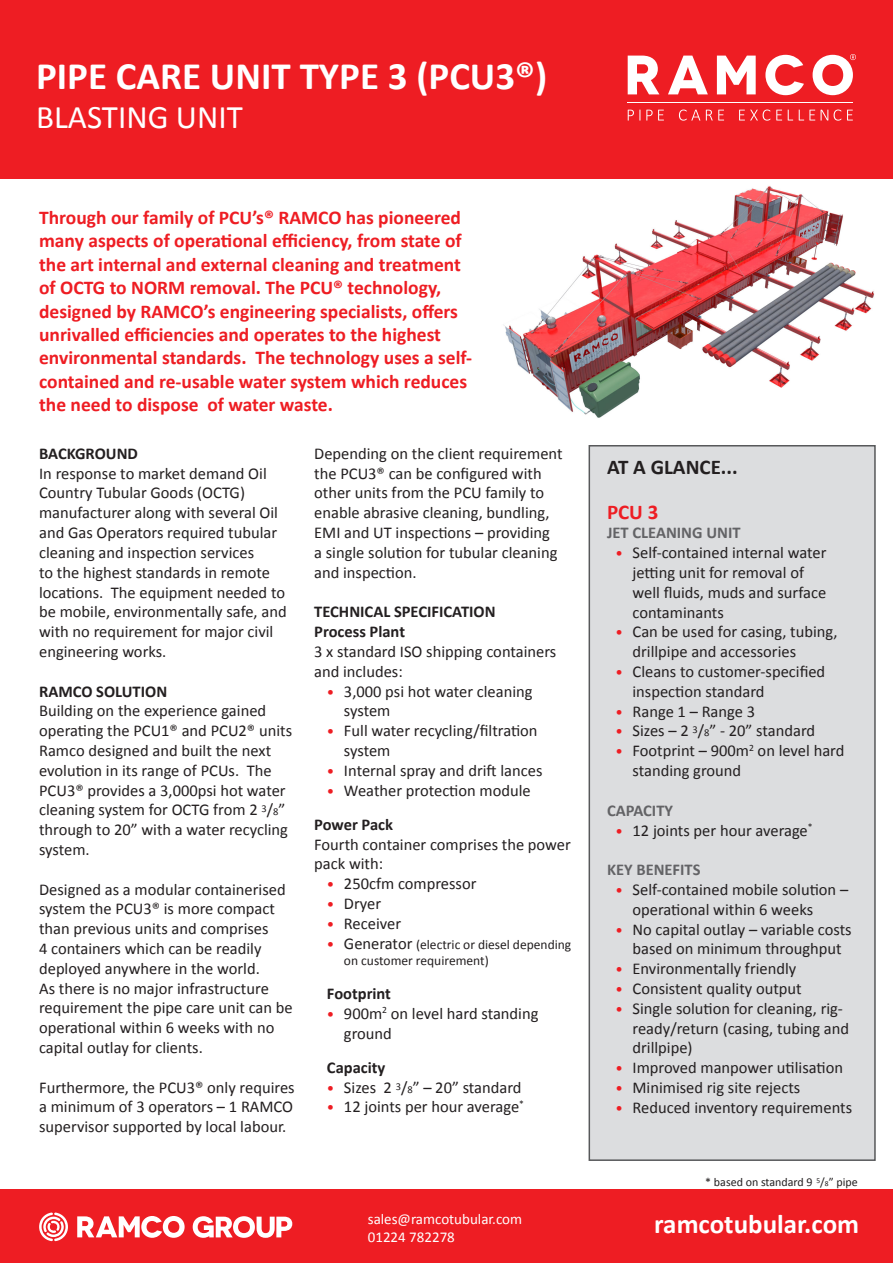
<style>
.page{position:relative;width:893px;height:1263px;background:#fff}
.page>*{position:absolute;margin:0;border:0;box-sizing:border-box;transform-origin:0 0}
.t1{font:700 39px "Calibri";color:#fff}
.t2{font:33px "Calibri";color:#fff}
.t3{font:700 27px "Calibri";color:#fff}
.t4{font:700 21px "Calibri";color:#231f20}
.t5{font:700 21px "Calibri";color:#ee1d23}
.t6{font:700 19.5px/23.4px "Calibri";color:#ee1d23}
.t7{font:16.5px/19.8px "Calibri";color:#231f20}
.t8{font:700 16.5px "Calibri";color:#231f20}
.t9{font:700 16.5px "Calibri";color:#636366}
.t10{font:15px "Calibri";color:#fff}
.t11{font:13.5px/16.2px "Calibri";color:#231f20}
.t12{font:12px "Calibri";color:#231f20}
.s1{font-size:10.5px}
.s2{font-size:15px;color:#ee1d23}
.s3{font-size:16.5px}
.s4{font-size:7.5px}
</style>
<div class="page">
<div style="left:589px;top:445px;width:287px;height:716px;background:#dcdddf;border:2px solid #57585a"></div>
<div style="left:0;top:0;width:893px;height:179px;background:#ee1d23"></div>
<svg style="left:628px;top:56px;width:31px;height:38px"></svg>
<svg style="left:668px;top:56px;width:40px;height:38px"></svg>
<svg style="left:717px;top:56px;width:39px;height:38px"></svg>
<svg style="left:765px;top:55px;width:39px;height:40px"></svg>
<svg style="left:628px;top:110px;width:12px;height:11px"></svg>
<svg style="left:646px;top:110px;width:18px;height:11px"></svg>
<svg style="left:679px;top:110px;width:21px;height:11px"></svg>
<svg style="left:706px;top:110px;width:18px;height:11px"></svg>
<svg style="left:739px;top:110px;width:31px;height:11px"></svg>
<svg style="left:776px;top:110px;width:6px;height:11px"></svg>
<svg style="left:788px;top:110px;width:5px;height:11px"></svg>
<svg style="left:799px;top:110px;width:16px;height:11px"></svg>
<svg style="left:821px;top:110px;width:7px;height:11px"></svg>
<svg style="left:834px;top:110px;width:7px;height:11px"></svg>
<svg style="left:847px;top:110px;width:6px;height:11px"></svg>
<hr style="left:628px;top:102px;width:225px;height:1px;background:#fff">
<svg style="left:813px;top:54px;width:43px;height:41px"></svg>
<div style="left:0;top:1189px;width:893px;height:74px;background:#ee1d23"></div>
<svg style="left:77px;top:1216px;width:108px;height:22px"></svg>
<svg style="left:39px;top:1212px;width:29px;height:29px"></svg>
<svg style="left:193px;top:1216px;width:99px;height:22px"></svg>
<img style="left:503px;top:186px;width:372px;height:232px">
<p class="t1" style="left:36px;top:51px;width:513px">PIPE CARE UNIT TYPE 3 (PCU3®)</p>
<p class="t2" style="left:36px;top:97px;width:208px">BLASTING UNIT</p>
<p class="t6" style="left:39px;top:205px;width:435px">Through our family of PCU’s® RAMCO has pioneered many aspects of operational efficiency, from state of the art internal and external cleaning and treatment of OCTG to NORM removal. The PCU® technology, designed by RAMCO’s engineering specialists, offers unrivalled efficiencies and operates to the highest environmental standards. The technology uses a self&shy;contained and re-usable water system which reduces the need to dispose of water waste.</p>
<p class="t8" style="left:39px;top:443px;width:100px">BACKGROUND</p>
<p class="t7" style="left:39px;top:462px;width:249px">In response to market demand Oil Country Tubular Goods (OCTG) manufacturer along with several Oil and Gas Operators required tubular cleaning and inspection services<br>to the highest standards in remote locations. The equipment needed to be mobile, environmentally safe, and with no requirement for major civil engineering works.</p>
<p class="t8" style="left:39px;top:681px;width:130px">RAMCO SOLUTION</p>
<p class="t7" style="left:39px;top:700px;width:255px">Building on the experience gained operating the PCU1® and PCU2® units<br>Ramco designed and built the next evolution in its range of PCUs. The<br>PCU3® provides a 3,000psi hot water cleaning system for OCTG from 2 <sup>3</sup>/<span class="s1">8</span>” through to 20” with a water recycling system.</p>
<p class="t7" style="left:39px;top:878px;width:255px">Designed as a modular containerised system the PCU3® is more compact than previous units and comprises<br>4 containers which can be readily deployed anywhere in the world.<br>As there is no major infrastructure requirement the pipe care unit can be operational within 6 weeks with no capital outlay for clients.</p>
<p class="t7" style="left:39px;top:1076px;width:257px;text-align:justify">Furthermore, the PCU3® only requires a minimum of 3 operators – 1 RAMCO supervisor supported by local labour.</p>
<p class="t7" style="left:314px;top:443px;width:250px">Depending on the client requirement the PCU3® can be configured with other units from the PCU family to enable abrasive cleaning, bundling,<br>EMI and UT inspections – providing<br>a single solution for tubular cleaning and inspection.</p>
<p class="t8" style="left:314px;top:602px;width:183px">TECHNICAL SPECIFICATION</p>
<p class="t8" style="left:314px;top:621px;width:92px">Process Plant</p>
<p class="t7" style="left:314px;top:641px;width:244px">3 x standard ISO shipping containers and includes:</p>
<p class="t7" style="left:344px;top:680px;width:190px;text-indent:-17px"><span class="s2">•</span> 3,000 psi hot water cleaning system</p>
<p class="t7" style="left:344px;top:720px;width:195px;text-indent:-17px"><span class="s2">•</span> Full water recycling/filtration system</p>
<p class="t7" style="left:327px;top:759px;width:217px"><span class="s2">•</span> Internal spray and drift lances</p>
<p class="t7" style="left:327px;top:779px;width:205px"><span class="s2">•</span> Weather protection module</p>
<p class="t8" style="left:314px;top:814px;width:80px">Power Pack</p>
<p class="t7" style="left:314px;top:833px;width:258px">Fourth container comprises the power pack with:</p>
<p class="t7" style="left:327px;top:873px;width:151px"><span class="s2">•</span> 250cfm compressor</p>
<p class="t7" style="left:327px;top:893px;width:56px"><span class="s2">•</span> Dryer</p>
<p class="t7" style="left:327px;top:912px;width:76px"><span class="s2">•</span> Receiver</p>
<p class="t11" style="left:344px;top:935px;width:229px;text-indent:-17px"><span class="s2">•</span> <span class="s3">Generator</span> (electric or diesel depending on customer requirement)</p>
<p class="t8" style="left:327px;top:983px;width:66px">Footprint</p>
<p class="t7" style="left:344px;top:1002px;width:196px;text-indent:-17px"><span class="s2">•</span> 900m<sup>2</sup> on level hard standing ground</p>
<p class="t8" style="left:327px;top:1057px;width:60px">Capacity</p>
<p class="t7" style="left:327px;top:1076px;width:196px"><span class="s2">•</span> Sizes 2 <sup>3</sup>/<span class="s1">8</span>” – 20” standard</p>
<p class="t7" style="left:327px;top:1096px;width:199px"><span class="s2">•</span> 12 joints per hour average<sup>*</sup></p>
<p class="t10" style="left:368px;top:1209px;width:156px">sales@ramcotubular.com</p>
<p class="t10" style="left:368px;top:1227px;width:89px">01224 782278</p>
<p class="t4" style="left:607px;top:454px;width:132px">AT A GLANCE...</p>
<p class="t5" style="left:607px;top:499px;width:53px">PCU 3</p>
<p class="t9" style="left:607px;top:523px;width:135px">JET CLEANING UNIT</p>
<p class="t7" style="left:632px;top:542px;width:195px;text-indent:-17px"><span class="s2">•</span> Self-contained internal water jetting unit for removal of well fluids, muds and surface contaminants</p>
<p class="t7" style="left:632px;top:621px;width:207px;text-indent:-17px"><span class="s2">•</span> Can be used for casing, tubing, drillpipe and accessories</p>
<p class="t7" style="left:632px;top:661px;width:194px;text-indent:-17px"><span class="s2">•</span> Cleans to customer-specified inspection standard</p>
<p class="t7" style="left:615px;top:700px;width:141px"><span class="s2">•</span> Range 1 – Range 3</p>
<p class="t7" style="left:615px;top:720px;width:201px"><span class="s2">•</span> Sizes – 2 <sup>3</sup>/<span class="s1">8</span>” - 20” standard</p>
<p class="t7" style="left:632px;top:740px;width:213px;text-indent:-17px"><span class="s2">•</span> Footprint – 900m<sup>2</sup> on level hard standing ground</p>
<p class="t9" style="left:607px;top:800px;width:68px">CAPACITY</p>
<p class="t7" style="left:615px;top:819px;width:199px"><span class="s2">•</span> 12 joints per hour average<sup>*</sup></p>
<p class="t9" style="left:607px;top:859px;width:95px">KEY BENEFITS</p>
<p class="t7" style="left:632px;top:879px;width:217px;text-indent:-17px"><span class="s2">•</span> Self-contained mobile solution – operational within 6 weeks</p>
<p class="t7" style="left:615px;top:918px;width:238px;text-align:center"><span class="s2">•</span> No capital outlay – variable costs based on minimum throughput</p>
<p class="t7" style="left:615px;top:958px;width:182px"><span class="s2">•</span> Environmentally friendly</p>
<p class="t7" style="left:615px;top:978px;width:188px"><span class="s2">•</span> Consistent quality output</p>
<p class="t7" style="left:632px;top:997px;width:218px;text-indent:-17px"><span class="s2">•</span> Single solution for cleaning, rig&shy;ready/return (casing, tubing and drillpipe)</p>
<p class="t7" style="left:615px;top:1057px;width:229px"><span class="s2">•</span> Improved manpower utilisation</p>
<p class="t7" style="left:615px;top:1077px;width:186px"><span class="s2">•</span> Minimised rig site rejects</p>
<p class="t7" style="left:615px;top:1096px;width:238px"><span class="s2">•</span> Reduced inventory requirements</p>
<p class="t12" style="left:705px;top:1174px;width:154px">* based on standard 9 <sup>5</sup>/<span class="s4">8</span>” pipe</p>
<p class="t3" style="left:654px;top:1207px;width:206px">ramcotubular.com</p>
</div>
